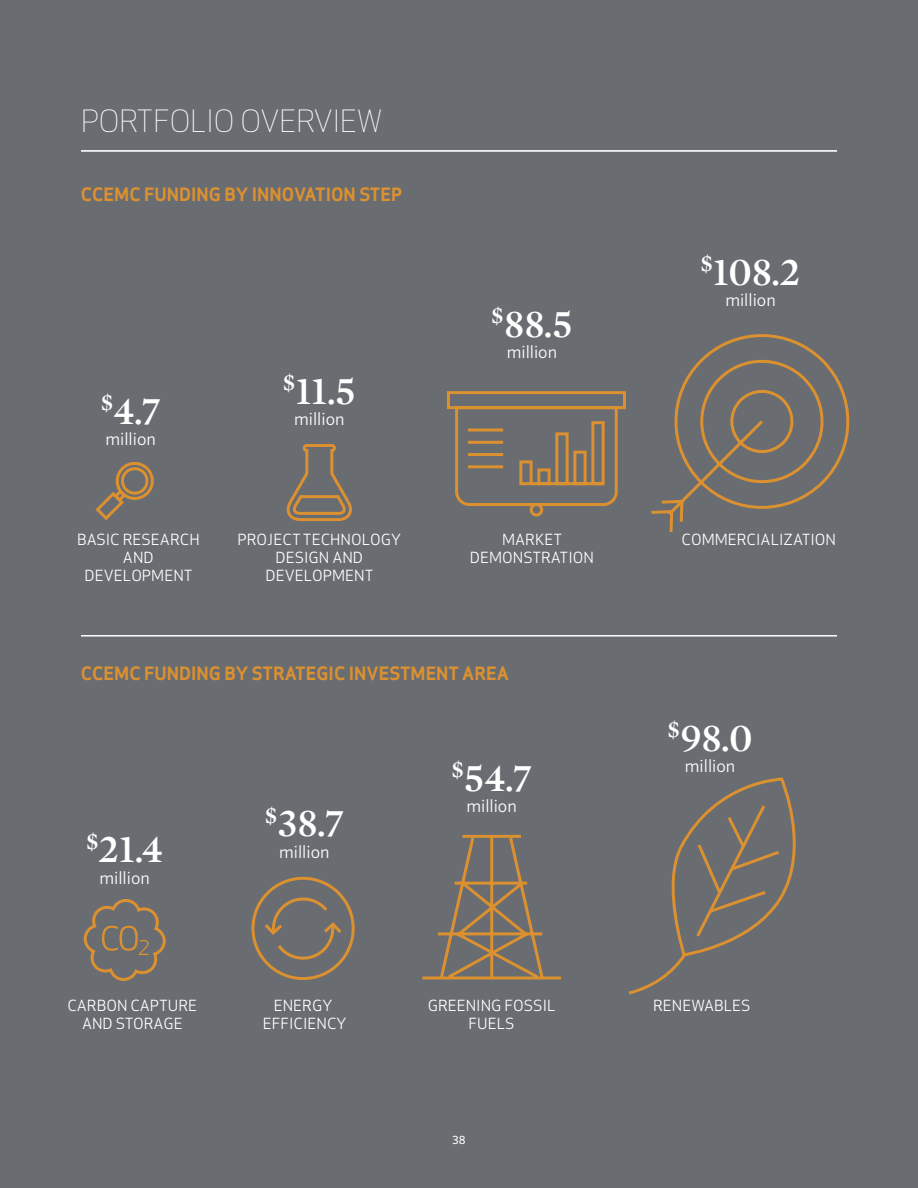
<style>
.page{position:relative;width:918px;height:1188px;background:#696c71}
.page>*{position:absolute;margin:0;border:0;box-sizing:border-box;transform-origin:0 0}
.t1{font:600 40.5px "Mercury Display";color:#fff}
.t2{font:30px "Apex Sans Light T";color:#fff}
.t3{font:18px "Apex Sans Bold T";color:#db9130}
.t4{font:18px "Whitney";color:#fff}
.t5{font:15px/18px "Apex Sans Book ST";color:#fff;text-align:center}
.t6{font:500 12px "Whitney";color:#fff}
</style>
<div class="page">
<hr style="left:81px;top:150px;width:756px;height:2px;background:#fff">
<hr style="left:81px;top:635px;width:756px;height:2px;background:#fff">
<svg style="left:286px;top:444px;width:66px;height:78px"></svg>
<svg style="left:95px;top:462px;width:59px;height:58px"></svg>
<div style="left:447px;top:391px;width:179px;height:18px;border:3px solid #db9130"></div>
<svg style="left:454px;top:405px;width:165px;height:112px"></svg>
<svg style="left:83px;top:899px;width:83px;height:82px"></svg>
<svg style="left:251px;top:876px;width:104px;height:104px"></svg>
<svg style="left:422px;top:834px;width:139px;height:146px"></svg>
<svg style="left:629px;top:777px;width:167px;height:218px"></svg>
<svg style="left:651px;top:334px;width:199px;height:198px"></svg>
<h2 class="t2" style="left:81px;top:102px;width:303px">PORTFOLIO OVERVIEW</h2>
<p class="t3" style="left:81px;top:183px;width:322px">CCEMC FUNDING BY INNOVATION STEP</p>
<h1 class="t1" style="left:101px;top:387px;width:61px"><sup>$</sup>4.7</h1>
<p class="t4" style="left:106px;top:428px;width:52px">million</p>
<h1 class="t1" style="left:283px;top:367px;width:74px"><sup>$</sup>11.5</h1>
<p class="t4" style="left:294px;top:408px;width:52px">million</p>
<p class="t5" style="left:77px;top:530px;width:124px">BASIC RESEARCH<br>AND<br>DEVELOPMENT</p>
<p class="t5" style="left:238px;top:530px;width:165px">PROJECT TECHNOLOGY<br>DESIGN AND<br>DEVELOPMENT</p>
<h1 class="t1" style="left:491px;top:300px;width:83px"><sup>$</sup>88.5</h1>
<p class="t4" style="left:507px;top:341px;width:52px">million</p>
<p class="t5" style="left:470px;top:530px;width:125px">MARKET<br>DEMONSTRATION</p>
<p class="t3" style="left:81px;top:661px;width:430px">CCEMC FUNDING BY STRATEGIC INVESTMENT AREA</p>
<h1 class="t1" style="left:86px;top:825px;width:79px"><sup>$</sup>21.4</h1>
<p class="t4" style="left:100px;top:867px;width:52px">million</p>
<p class="t5" style="left:68px;top:996px;width:131px">CARBON CAPTURE<br>AND STORAGE</p>
<h1 class="t1" style="left:265px;top:800px;width:80px"><sup>$</sup>38.7</h1>
<p class="t4" style="left:279px;top:841px;width:52px">million</p>
<p class="t5" style="left:263px;top:996px;width:85px">ENERGY<br>EFFICIENCY</p>
<h1 class="t1" style="left:451px;top:754px;width:82px"><sup>$</sup>54.7</h1>
<p class="t4" style="left:466px;top:795px;width:52px">million</p>
<p class="t5" style="left:428px;top:996px;width:129px">GREENING FOSSIL<br>FUELS</p>
<p class="t6" style="left:453px;top:1132px;width:14px">38</p>
<h1 class="t1" style="left:701px;top:248px;width:101px"><sup>$</sup>108.2</h1>
<p class="t4" style="left:725px;top:290px;width:52px">million</p>
<p class="t5" style="left:681px;top:530px;width:156px">COMMERCIALIZATION</p>
<h1 class="t1" style="left:668px;top:714px;width:86px"><sup>$</sup>98.0</h1>
<p class="t4" style="left:685px;top:756px;width:52px">million</p>
<p class="t5" style="left:653px;top:996px;width:99px">RENEWABLES</p>
</div>
